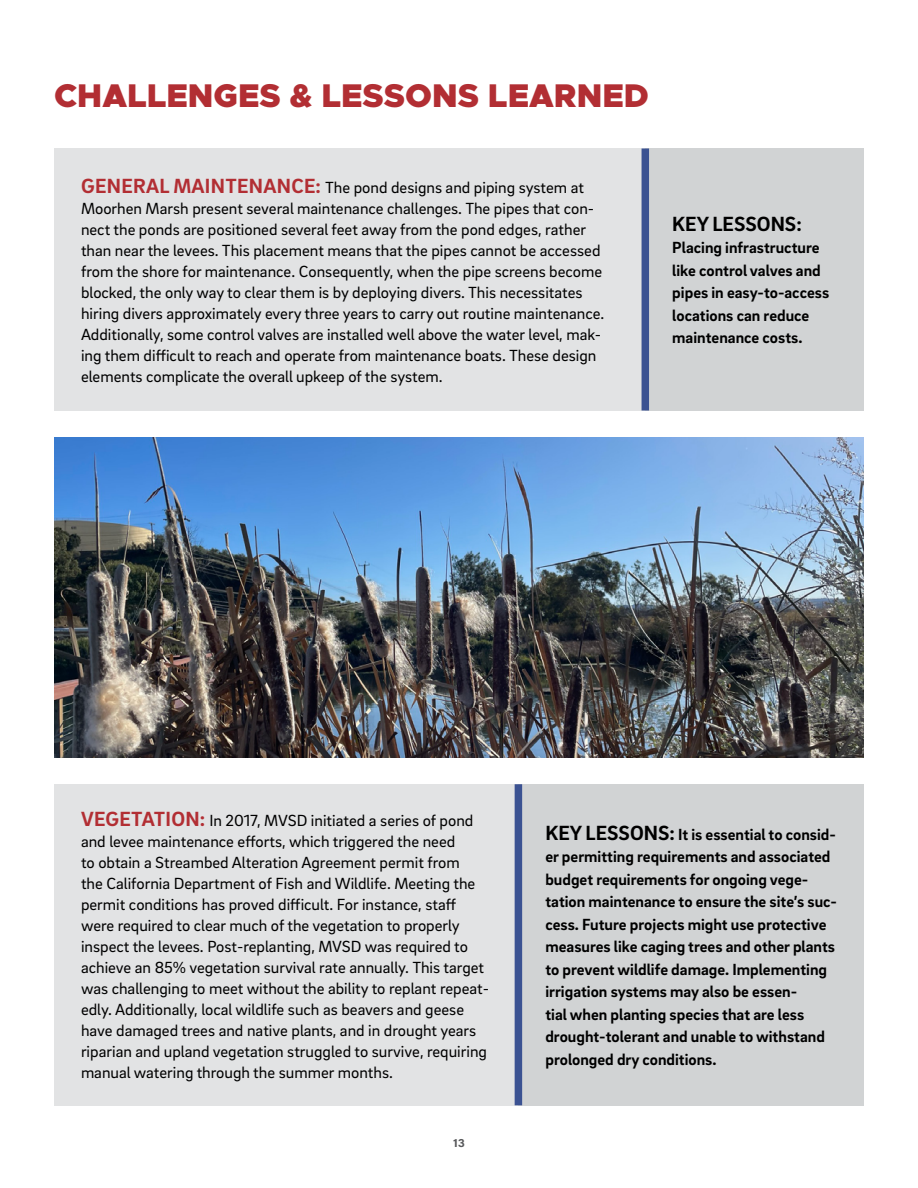
<style>
.page{position:relative;width:918px;height:1188px;background:#fff}
.page>*{position:absolute;margin:0;border:0;box-sizing:border-box;transform-origin:0 0}
.Case_Study_Header_2{font:900 33px "Metropolis";color:#b22e33}
.Lesson_Learned_Box_Text{font:700 21px "Brix Sans";color:#000}
.Body_Text_challenges{font:16.5px/21px "Brix Sans";color:#000}
.Lesson_Learned_Box_Text-2{font:700 16.5px/22.5px "Brix Sans";color:#000}
.t1{font:700 12px "Acumin Pro";color:#58595b}
.s1{font-weight:700;font-size:21px;color:#b22e33}
.s2{font-size:21px}
</style>
<div class="page">
<div style="left:54px;top:784px;width:464px;height:321px;background:#e2e3e4"></div>
<div style="left:518px;top:784px;width:346px;height:321px;background:#d1d3d4"></div>
<div style="left:515px;top:784px;width:7px;height:321px;background:#3b5292"></div>
<div style="left:54px;top:148px;width:591px;height:263px;background:#e2e3e4"></div>
<div style="left:645px;top:148px;width:219px;height:263px;background:#d1d3d4"></div>
<div style="left:642px;top:148px;width:7px;height:263px;background:#3b5292"></div>
<img style="left:54px;top:438px;width:810px;height:319px">
<h2 class="Case_Study_Header_2" style="left:54px;top:75px;width:597px">CHALLENGES &amp; LESSONS LEARNED</h2>
<p class="Body_Text_challenges" style="left:81px;top:176px;width:525px"><span class="s1">GENERAL MAINTENANCE:</span> The pond designs and piping system at Moorhen Marsh present several maintenance challenges. The pipes that con&shy;nect the ponds are positioned several feet away from the pond edges, rather than near the levees. This placement means that the pipes cannot be accessed from the shore for maintenance. Consequently, when the pipe screens become blocked, the only way to clear them is by deploying divers. This necessitates hiring divers approximately every three years to carry out routine maintenance.<br>Additionally, some control valves are installed well above the water level, mak&shy;ing them difficult to reach and operate from maintenance boats. These design elements complicate the overall upkeep of the system.</p>
<p class="Lesson_Learned_Box_Text" style="left:672px;top:210px;width:131px">KEY LESSONS:</p>
<p class="Lesson_Learned_Box_Text-2" style="left:672px;top:236px;width:158px">Placing infrastructure like control valves and pipes in easy-to-access locations can reduce maintenance costs.</p>
<p class="Body_Text_challenges" style="left:81px;top:810px;width:410px"><span class="s1">VEGETATION:</span> In 2017, MVSD initiated a series of pond and levee maintenance efforts, which triggered the need<br>to obtain a Streambed Alteration Agreement permit from<br>the California Department of Fish and Wildlife. Meeting the permit conditions has proved difficult. For instance, staff were required to clear much of the vegetation to properly inspect the levees. Post-replanting, MVSD was required to achieve an 85% vegetation survival rate annually. This target was challenging to meet without the ability to replant repeat&shy;edly. Additionally, local wildlife such as beavers and geese have damaged trees and native plants, and in drought years riparian and upland vegetation struggled to survive, requiring manual watering through the summer months.</p>
<p class="t1" style="left:453px;top:1135px;width:13px">13</p>
<p class="Lesson_Learned_Box_Text-2" style="left:545px;top:822px;width:293px"><span class="s2">KEY LESSONS:</span> It is essential to consid&shy;er permitting requirements and associated budget requirements for ongoing vege&shy;tation maintenance to ensure the site’s suc&shy;cess. Future projects might use protective measures like caging trees and other plants to prevent wildlife damage. Implementing irrigation systems may also be essen-<br>tial when planting species that are less drought-tolerant and unable to withstand prolonged dry conditions.</p>
</div>
